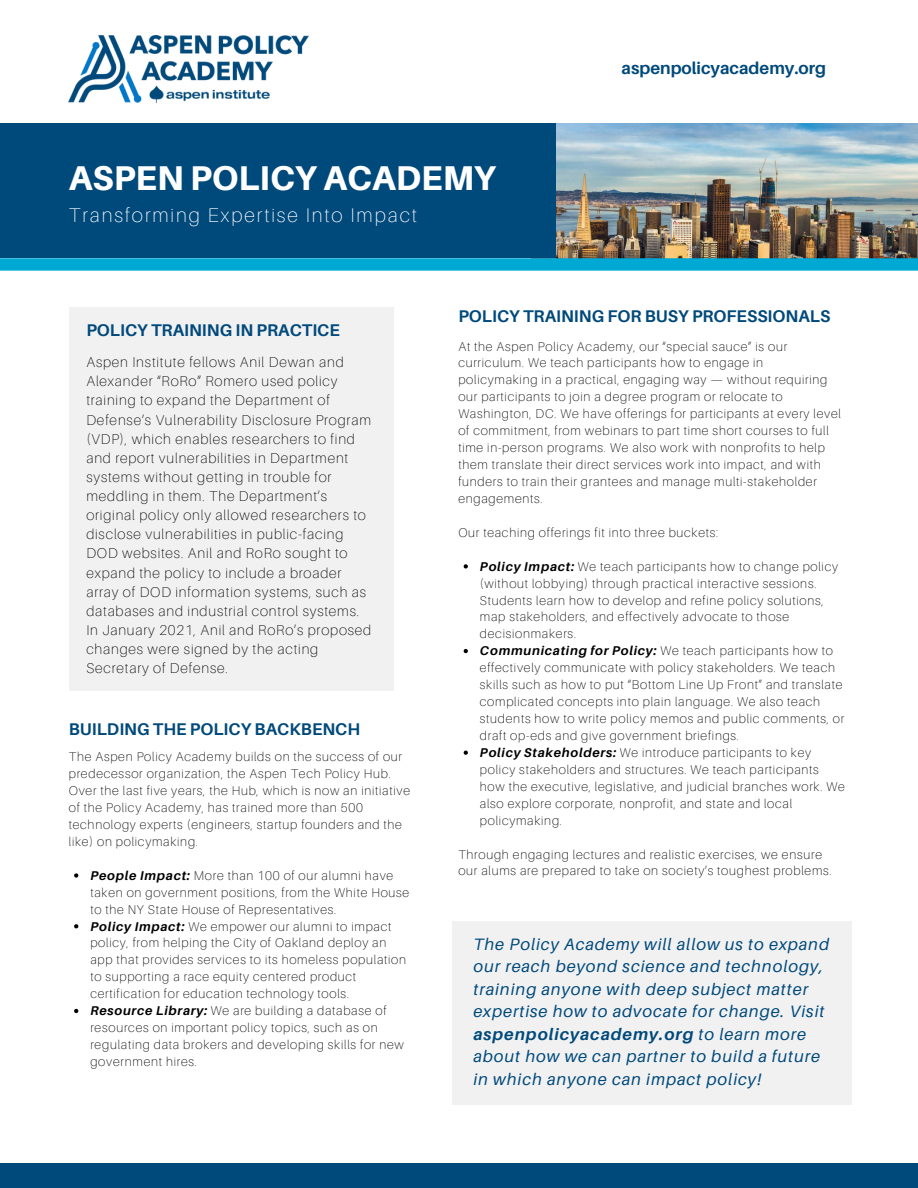
<style>
.page{position:relative;width:918px;height:1188px;background:#fff}
.page>*{position:absolute;margin:0;border:0;box-sizing:border-box;transform-origin:0 0}
.t1{font:800 34.35px "Aileron";color:#fff}
.t2{font:100 19.8px "Aileron";letter-spacing:.1em;color:#fff}
.t3{font:700 16.95px "Aileron";color:#00497b}
.t4{font:italic 16.5px/22.5px "Aileron";letter-spacing:.06em;color:#00497b}
.t5{font:100 14.25px/19.2px "Aileron";letter-spacing:.06em;color:#000}
.t6{font:100 12.75px/17px "Aileron";letter-spacing:.06em;color:#000}
.s1{font-weight:700;font-style:italic}
.s2{font-weight:700}
</style>
<div class="page">
<div style="left:0;top:124px;width:556px;height:134px;background:#00497b"></div>
<div style="left:0;top:1163px;width:918px;height:25px;background:#00497b"></div>
<svg style="left:464px;top:564px;width:4px;height:5px"></svg>
<svg style="left:464px;top:649px;width:4px;height:4px"></svg>
<svg style="left:464px;top:751px;width:4px;height:4px"></svg>
<div style="left:452px;top:921px;width:400px;height:183px;background:#f1f1f1"></div>
<div style="left:69px;top:307px;width:325px;height:383px;background:#f1f1f1"></div>
<svg style="left:74px;top:873px;width:4px;height:5px"></svg>
<svg style="left:74px;top:924px;width:4px;height:4px"></svg>
<svg style="left:74px;top:1009px;width:4px;height:4px"></svg>
<img style="left:69px;top:36px;width:239px;height:66px">
<img style="left:557px;top:124px;width:361px;height:134px">
<div style="left:0;top:258px;width:918px;height:13px;background:#00a8d4"></div>
<p class="t1" style="left:69px;top:157px;width:429px">ASPEN POLICY ACADEMY</p>
<p class="t2" style="left:69px;top:203px;width:350px">Transforming Expertise Into Impact</p>
<p class="t3" style="left:622px;top:58px;width:206px">aspenpolicyacademy.org</p>
<p class="t3" style="left:86px;top:320px;width:255px">POLICY TRAINING IN PRACTICE</p>
<p class="t5" style="left:86px;top:352px;width:286px">Aspen Institute fellows Anil Dewan and Alexander “RoRo” Romero used policy training to expand the Department of Defense’s Vulnerability Disclosure Program (VDP), which enables researchers to find and report vulnerabilities in Department systems without getting in trouble for meddling in them. The Department’s original policy only allowed researchers to disclose vulnerabilities in public-facing DOD websites. Anil and RoRo sought to expand the policy to include a broader array of DOD information systems, such as databases and industrial control systems.<br>In January 2021, Anil and RoRo’s proposed changes were signed by the acting Secretary of Defense.</p>
<p class="t3" style="left:69px;top:719px;width:293px">BUILDING THE POLICY BACKBENCH</p>
<p class="t6" style="left:69px;top:748px;width:343px">The Aspen Policy Academy builds on the success of our predecessor organization, the Aspen Tech Policy Hub.<br>Over the last five years, the Hub, which is now an initiative of the Policy Academy, has trained more than 500 technology experts (engineers, startup founders and the like) on policymaking.</p>
<p class="t6" style="left:90px;top:867px;width:320px"><span class="s1">People Impact:</span> More than 100 of our alumni have taken on government positions, from the White House to the NY State House of Representatives.</p>
<h3 class="t6" style="left:90px;top:917px;width:317px"><span class="s1">Policy Impact:</span> We empower our alumni to impact policy, from helping the City of Oakland deploy an app that provides services to its homeless population to supporting a race equity centered product certification for education technology tools.</h3>
<p class="t6" style="left:90px;top:1002px;width:315px"><span class="s1">Resource Library:</span> We are building a database of resources on important policy topics, such as on regulating data brokers and developing skills for new government hires.</p>
<h6 class="t3" style="left:458px;top:305px;width:373px">POLICY TRAINING FOR BUSY PROFESSIONALS</h6>
<h4 class="t6" style="left:458px;top:337px;width:384px">At the Aspen Policy Academy, our “special sauce” is our curriculum. We teach participants how to engage in policymaking in a practical, engaging way — without requiring our participants to join a degree program or relocate to Washington, DC. We have offerings for participants at every level of commitment, from webinars to part time short courses to full time in-person programs. We also work with nonprofits to help them translate their direct services work into impact, and with funders to train their grantees and manage multi-stakeholder engagements.</h4>
<h1 class="t6" style="left:458px;top:524px;width:261px">Our teaching offerings fit into three buckets:</h1>
<h2 class="t6" style="left:480px;top:557px;width:360px"><span class="s1">Policy Impact:</span> We teach participants how to change policy (without lobbying) through practical interactive sessions.<br>Students learn how to develop and refine policy solutions, map stakeholders, and effectively advocate to those decisionmakers.</h2>
<p class="t6" style="left:480px;top:642px;width:366px"><span class="s1">Communicating for Policy:</span> We teach participants how to effectively communicate with policy stakeholders. We teach skills such as how to put “Bottom Line Up Front” and translate complicated concepts into plain language. We also teach students how to write policy memos and public comments, or draft op-eds and give government briefings.</p>
<p class="t6" style="left:480px;top:744px;width:366px"><span class="s1">Policy Stakeholders:</span> We introduce participants to key policy stakeholders and structures. We teach participants how the executive, legislative, and judicial branches work. We also explore corporate, nonprofit, and state and local policymaking.</p>
<h3 class="t6" style="left:458px;top:845px;width:375px">Through engaging lectures and realistic exercises, we ensure our alums are prepared to take on society’s toughest problems.</h3>
<h3 class="t4" style="left:473px;top:932px;width:357px">The Policy Academy will allow us to expand our reach beyond science and technology, training anyone with deep subject matter expertise how to advocate for change. Visit <span class="s2">aspenpolicyacademy.org</span> to learn more about how we can partner to build a future in which anyone can impact policy!</h3>
</div>
